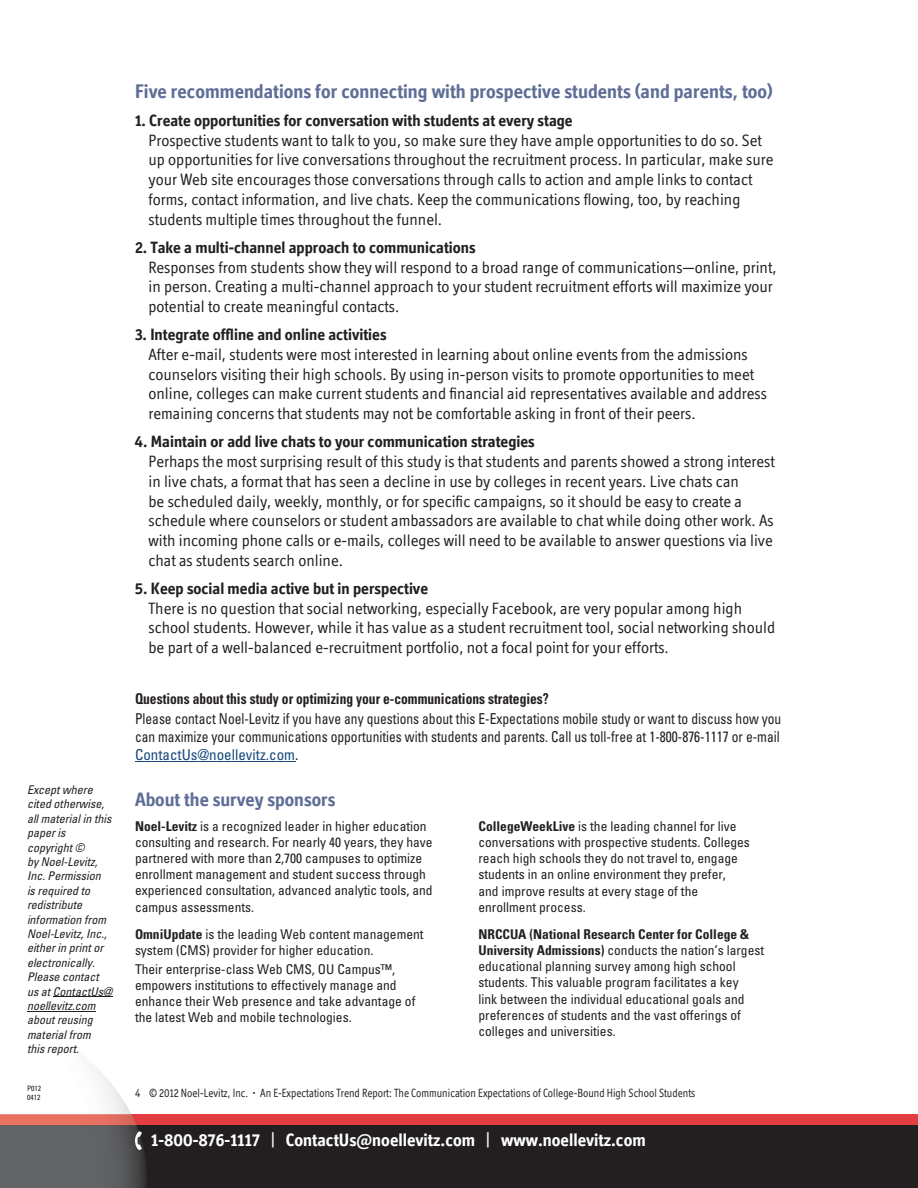
<style>
.page{position:relative;width:918px;height:1188px;background:#fff}
.page>*{position:absolute;margin:0;border:0;box-sizing:border-box;transform-origin:0 0}
.t1{font:700 19.8px "Officina Display ITC";color:#5e6e96}
.t2{font:700 19.5px "Officina Display ITC";color:#5e6e96}
.t3{font:700 18px "Officina Display ITC";color:#fff}
.t4{font:16.5px/19.8px "Officina Display ITC";color:#231f20}
.t5{font:700 16.5px "Officina Display ITC";color:#231f20}
.t6{font:condensed 15px/18px "Univers";color:#231f20;text-align:justify;scale:.9 1}
.t7{font:700 condensed 15px "Univers";color:#231f20;scale:.9 1}
.t8{font:condensed 13.5px/16.2px "Univers";color:#231f20}
.t9{font:italic condensed 12px/14.4px "Univers";color:#231f20}
.t10{font:12px "Officina Display ITC";color:#231f20;scale:.9 1}
.t11{font:condensed 7.5px/9px "Univers";color:#231f20}
.s1{color:#174a7c}
.s2{font-weight:700}
.s3{font-weight:400}
</style>
<div class="page">
<div style="left:0;top:1125px;width:918px;height:63px;background:#231f20"></div>
<div style="left:0;top:1115px;width:918px;height:10px;background:#e23d40"></div>
<svg style="left:0;top:996px;width:147px;height:192px"></svg>
<hr style="left:53px;top:997px;width:59px;height:1px;background:#231f20">
<hr style="left:27px;top:1011px;width:69px;height:1px;background:#231f20">
<hr style="left:135px;top:762px;width:160px;height:1px;background:#174a7c">
<p class="t9" style="left:27px;top:784px;width:87px">Except where cited otherwise, all material in this paper is copyright ©<br>by Noel-Levitz,<br>Inc. Permission<br>is required to redistribute information from<br>Noel-Levitz, Inc., either in print or electronically.<br>Please contact us at ContactUs@ noellevitz.com about reusing material from<br>this report.</p>
<p class="t11" style="left:27px;top:1084px;width:16px">P012<br>0412</p>
<p class="t1" style="left:135px;top:84px;width:639px">Five recommendations for connecting with prospective students (and parents, too)</p>
<p class="t5" style="left:135px;top:114px;width:439px">1. Create opportunities for conversation with students at every stage</p>
<p class="t4" style="left:149px;top:132px;width:627px">Prospective students want to talk to you, so make sure they have ample opportunities to do so. Set up opportunities for live conversations throughout the recruitment process. In particular, make sure your Web site encourages those conversations through calls to action and ample links to contact forms, contact information, and live chats. Keep the communications flowing, too, by reaching students multiple times throughout the funnel.</p>
<p class="t5" style="left:135px;top:241px;width:342px">2. Take a multi-channel approach to communications</p>
<p class="t4" style="left:149px;top:259px;width:630px">Responses from students show they will respond to a broad range of communications—online, print, in person. Creating a multi-channel approach to your student recruitment efforts will maximize your potential to create meaningful contacts.</p>
<p class="t5" style="left:135px;top:328px;width:253px">3. Integrate offline and online activities</p>
<p class="t4" style="left:148px;top:346px;width:620px">After e-mail, students were most interested in learning about online events from the admissions counselors visiting their high schools. By using in-person visits to promote opportunities to meet online, colleges can make current students and financial aid representatives available and address remaining concerns that students may not be comfortable asking in front of their peers.</p>
<p class="t5" style="left:135px;top:435px;width:401px">4. Maintain or add live chats to your communication strategies</p>
<p class="t4" style="left:148px;top:453px;width:628px">Perhaps the most surprising result of this study is that students and parents showed a strong interest in live chats, a format that has seen a decline in use by colleges in recent years. Live chats can<br>be scheduled daily, weekly, monthly, or for specific campaigns, so it should be easy to create a schedule where counselors or student ambassadors are available to chat while doing other work. As with incoming phone calls or e-mails, colleges will need to be available to answer questions via live chat as students search online.</p>
<p class="t5" style="left:135px;top:582px;width:295px">5. Keep social media active but in perspective</p>
<p class="t4" style="left:148px;top:600px;width:628px">There is no question that social networking, especially Facebook, are very popular among high school students. However, while it has value as a student recruitment tool, social networking should be part of a well-balanced e-recruitment portfolio, not a focal point for your efforts.</p>
<p class="t7" style="left:135px;top:693px;width:461px">Questions about this study or optimizing your e-communications strategies?</p>
<p class="t6" style="left:135px;top:711px;width:720px">Please contact Noel-Levitz if you have any questions about this E-Expectations mobile study or want to discuss how you can maximize your communications opportunities with students and parents. Call us toll-free at 1-800-876-1117 or e-mail <span class="s1">ContactUs@noellevitz.com</span>.</p>
<p class="t2" style="left:135px;top:792px;width:202px">About the survey sponsors</p>
<p class="t8" style="left:135px;top:819px;width:299px"><span class="s2">Noel-Levitz</span> is a recognized leader in higher education consulting and research. For nearly 40 years, they have partnered with more than 2,700 campuses to optimize enrollment management and student success through experienced consultation, advanced analytic tools, and campus assessments.</p>
<p class="t8" style="left:135px;top:927px;width:290px"><span class="s2">OmniUpdate</span> is the leading Web content management system (CMS) provider for higher education.</p>
<p class="t8" style="left:135px;top:962px;width:282px">Their enterprise-class Web CMS, OU Campus™, empowers institutions to effectively manage and enhance their Web presence and take advantage of the latest Web and mobile technologies.</p>
<p class="t8" style="left:478px;top:819px;width:273px"><span class="s2">CollegeWeekLive</span> is the leading channel for live conversations with prospective students. Colleges reach high schools they do not travel to, engage students in an online environment they prefer,<br>and improve results at every stage of the enrollment process.</p>
<p class="t8" style="left:478px;top:927px;width:287px"><span class="s2">NRCCUA (National Research Center for College &amp; University Admissions)</span> conducts the nation’s largest educational planning survey among high school students. This valuable program facilitates a key<br>link between the individual educational goals and preferences of students and the vast offerings of colleges and universities.</p>
<p class="t10" style="left:135px;top:1088px;width:624px">4 © 2012 Noel-Levitz, Inc. • An E-Expectations Trend Report: The Communication Expectations of College-Bound High School Students</p>
<p class="t3" style="left:151px;top:1133px;width:496px">1-800-876-1117 <span class="s3">|</span> ContactUs@noellevitz.com <span class="s3">|</span> www.noellevitz.com</p>
</div>
